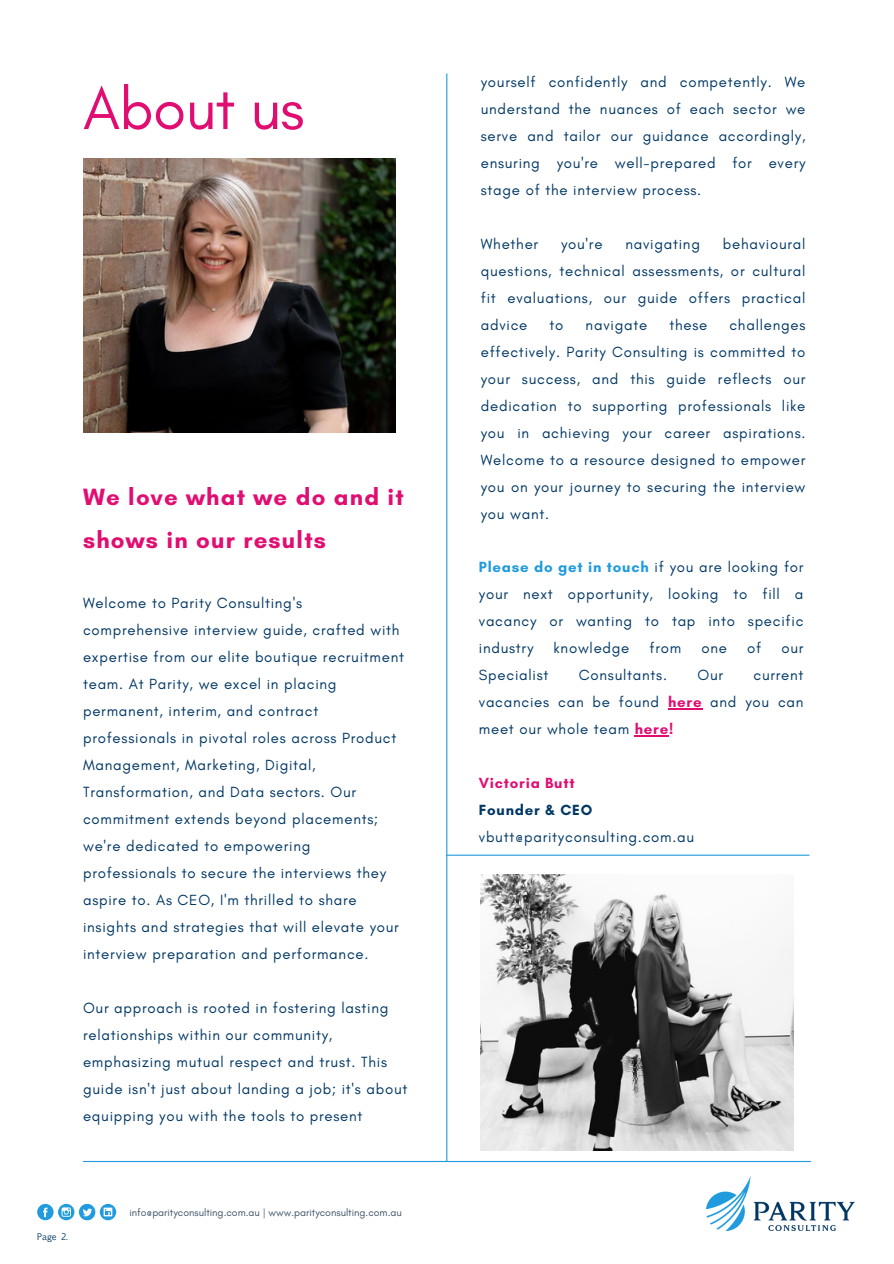
<style>
.page{position:relative;width:894px;height:1264px;background:#fff}
.page>*{position:absolute;margin:0;border:0;box-sizing:border-box;transform-origin:0 0}
.t1{font:60px "Glacial Indifference";letter-spacing:-.01em;color:#e10e72}
.t2{font:700 24px/42.8px "Glacial Indifference";letter-spacing:.05em;color:#e10e72}
.t3{font:15px/27px "Glacial Indifference";letter-spacing:.05em;color:#003764;text-align:justify}
.t4{font:10.5px "Glacial Indifference";color:#3d5366}
.t5{font:8.7px "Euphemia UCAS";color:#003764}
.s1{font-weight:700;color:#1f9bde}
.s2{font-weight:700;color:#e10e72}
.s3{font-weight:700}
</style>
<div class="page">
<hr style="left:446px;top:854px;width:363px;height:1px;background:#1f9bde">
<hr style="left:446px;top:73px;width:1px;height:1088px;background:#1f9bde">
<hr style="left:83px;top:1160px;width:727px;height:1px;background:#1f9bde">
<svg style="left:37px;top:1203px;width:79px;height:17px"></svg>
<img style="left:706px;top:1176px;width:148px;height:54px">
<hr style="left:668px;top:708px;width:34px;height:1px;background:#e10e72">
<hr style="left:634px;top:735px;width:34px;height:1px;background:#e10e72">
<img style="left:480px;top:874px;width:313px;height:276px">
<img style="left:83px;top:159px;width:312px;height:273px">
<h2 class="t1" style="left:83px;top:72px;width:223px">About us</h2>
<h3 class="t3" style="left:480px;top:68px;width:326px">yourself confidently and competently. We understand the nuances of each sector we serve and tailor our guidance accordingly, ensuring you're well-prepared for every stage of the interview process.</h3>
<h3 class="t3" style="left:480px;top:230px;width:59px">Whether</h3>
<h3 class="t3" style="left:561px;top:230px;width:43px">you're</h3>
<h3 class="t3" style="left:625px;top:230px;width:76px">navigating</h3>
<h3 class="t3" style="left:480px;top:230px;width:326px;text-indent:242px">behavioural questions, technical assessments, or cultural fit evaluations, our guide offers practical advice</h3>
<h3 class="t3" style="left:480px;top:311px;width:326px;text-indent:248px">challenges effectively. Parity Consulting is committed to your success, and this guide reflects our dedication to supporting professionals like you in achieving your career aspirations.<br>Welcome to a resource designed to empower you on your journey to securing the interview you want.</h3>
<h3 class="t3" style="left:549px;top:311px;width:15px">to</h3>
<h3 class="t3" style="left:585px;top:311px;width:63px">navigate</h3>
<h3 class="t3" style="left:669px;top:311px;width:39px">these</h3>
<h1 class="t2" style="left:83px;top:475px;width:322px">We love what we do and it shows in our results</h1>
<h3 class="t3" style="left:83px;top:589px;width:322px;text-align:left">Welcome to Parity Consulting's comprehensive interview guide, crafted with expertise from our elite boutique recruitment team. At Parity, we excel in placing permanent, interim, and contract professionals in pivotal roles across Product Management, Marketing, Digital, Transformation, and Data sectors. Our commitment extends beyond placements; we're dedicated to empowering professionals to secure the interviews they aspire to. As CEO, I'm thrilled to share insights and strategies that will elevate your interview preparation and performance.</h3>
<h3 class="t3" style="left:83px;top:994px;width:326px;text-align:left">Our approach is rooted in fostering lasting relationships within our community, emphasizing mutual respect and trust. This guide isn't just about landing a job; it's about equipping you with the tools to present</h3>
<p class="t3" style="left:478px;top:553px;width:326px"><span class="s1">Please do get in touch</span> if you are looking for your next opportunity, looking to fill a vacancy or wanting to tap into specific industry</p>
<p class="t3" style="left:553px;top:634px;width:77px">knowledge</p>
<p class="t3" style="left:649px;top:634px;width:33px">from</p>
<p class="t3" style="left:701px;top:634px;width:27px">one</p>
<p class="t3" style="left:747px;top:634px;width:16px">of</p>
<p class="t3" style="left:781px;top:634px;width:24px">our</p>
<p class="t3" style="left:478px;top:661px;width:71px">Specialist</p>
<p class="t3" style="left:578px;top:661px;width:90px">Consultants.</p>
<p class="t3" style="left:697px;top:661px;width:27px">Our</p>
<p class="t3" style="left:478px;top:661px;width:326px;text-indent:274px">current vacancies can be found <span class="s2">here</span> and you can meet our whole team <span class="s2">here!</span></p>
<p class="t3" style="left:478px;top:769px;width:217px;text-align:left"><span class="s2">Victoria Butt<br></span><span class="s3">Founder &amp; CEO </span>vbutt@parityconsulting.com.au</p>
<p class="t5" style="left:37px;top:1230px;width:32px">Page 2.</p>
<h3 class="t4" style="left:129px;top:1205px;width:274px">info@parityconsulting.com.au | www.parityconsulting.com.au</h3>
</div>
